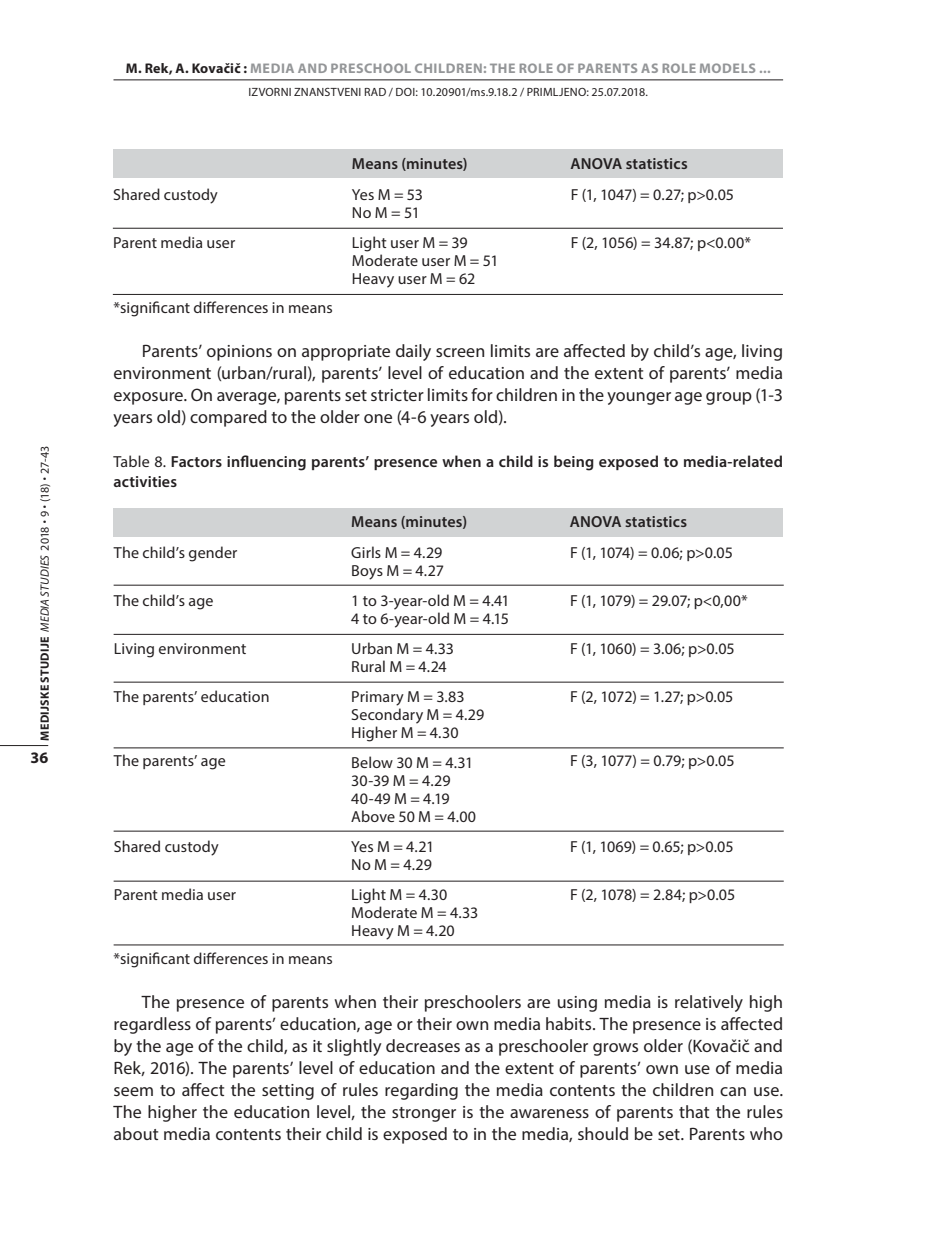
<style>
.page{position:relative;width:925px;height:1236px;background:#fff}
.page>*{position:absolute;margin:0;border:0;box-sizing:border-box;transform-origin:0 0}
.t1{font:18px/22px "Myriad Pro";letter-spacing:.005em;color:#231f20;text-align:justify}
.t2{font:16px/18px "Myriad Pro";letter-spacing:.005em;color:#231f20}
.t3{font:600 16px/20px "Myriad Pro";letter-spacing:.01em;color:#231f20}
.t4{font:16px "Myriad Pro";letter-spacing:-.015em;color:#231f20}
.t5{font:700 16px "Myriad Pro";color:#231f20}
.t6{font:700 14px "Myriad Pro";letter-spacing:.04em;color:#949698}
.t7{font:700 14px "Myriad Pro";letter-spacing:.02em;color:#231f20}
.t8{font:12px "Myriad Pro";letter-spacing:.015em;color:#231f20}
.t9{font:700 12px "Myriad Pro";letter-spacing:.025em;color:#231f20}
.s1{font-weight:400;font-style:italic}
.s2{font-weight:400}
.s3{color:#949698}
</style>
<div class="page">
<hr style="left:113px;top:79px;width:669px;height:1px;background:#231f20">
<hr style="left:0;top:745px;width:48px;height:1px;background:#231f20">
<div style="left:113px;top:150px;width:669px;height:28px;background:#d1d3d4"></div>
<div style="left:113px;top:508px;width:669px;height:28px;background:#d1d3d4"></div>
<hr style="left:113px;top:228px;width:669px;height:1px;background:#231f20">
<hr style="left:113px;top:294px;width:669px;height:1px;background:#231f20">
<hr style="left:114px;top:585px;width:669px;height:1px;background:#231f20">
<hr style="left:114px;top:634px;width:669px;height:1px;background:#231f20">
<hr style="left:114px;top:682px;width:669px;height:1px;background:#231f20">
<hr style="left:114px;top:747px;width:669px;height:1px;background:#231f20">
<hr style="left:114px;top:831px;width:669px;height:1px;background:#231f20">
<hr style="left:114px;top:881px;width:669px;height:1px;background:#231f20">
<hr style="left:114px;top:944px;width:669px;height:1px;background:#231f20">
<p class="t9" style="left:37px;top:741px;width:296px;rotate:-90deg">MEDIJSKE STUDIJE <span class="s1">MEDIA STUDIES</span> <span class="s2">2018</span> <sup>.</sup> <span class="s2">9</span> <sup>.</sup> <span class="s2">(18)</span> <sup>.</sup> <span class="s2">27-43</span></p>
<p class="t5" style="left:30px;top:747px;width:19px">36</p>
<p class="t7" style="left:126px;top:59px;width:146px">M. REK, A. KOVAČIČ : <span class="s3">MEDIA</span></p>
<p class="t6" style="left:298px;top:59px;width:158px">AND PRESCHOOL CHILDRE</p>
<p class="t6" style="left:473px;top:59px;width:122px">N: THE ROLE OF PARE</p>
<p class="t6" style="left:612px;top:59px;width:160px">NTS AS ROLE MODELS ...</p>
<p class="t8" style="left:248px;top:84px;width:401px">IZVORNI ZNANSTVENI RAD / DOI: 10.20901/ms.9.18.2 / PRIMLJENO: 25.07.2018.</p>
<p class="t2" style="left:113px;top:185px;width:106px">Shared custody</p>
<p class="t2" style="left:113px;top:233px;width:124px">Parent media user</p>
<p class="t3" style="left:352px;top:153px;width:117px">Means (minutes)</p>
<p class="t3" style="left:570px;top:153px;width:12px">ANO</p>
<p class="t3" style="left:602px;top:153px;width:86px">VA statistics</p>
<p class="t2" style="left:352px;top:185px;width:73px">Yes M = 53<br>No M = 51</p>
<p class="t2" style="left:352px;top:233px;width:148px">Light user M = 39<br>Moderate user M = 51<br>Heavy user M = 62</p>
<p class="t2" style="left:570px;top:185px;width:165px">F (1, 1047) = 0.27; p&gt;0.05</p>
<p class="t2" style="left:570px;top:233px;width:182px">F (2, 1056) = 34.87; p&lt;0.00*</p>
<p class="t2" style="left:113px;top:298px;width:221px">*significant differences in means</p>
<p class="t1" style="left:113px;top:339px;width:670px;text-indent:28px">Parents’ opinions on appropriate daily screen limits are affected by child’s age, living environment (urban/rural), parents’ level of education and the extent of parents’ media exposure. On average, parents set stricter limits for children in the younger age group (1-3 years old) compared to the older one (4-6 years old).</p>
<p class="t3" style="left:113px;top:451px;width:670px"><span class="s2">Table 8.</span> Factors influencing parents’ presence when a child is being exposed to media-related activities</p>
<p class="t2" style="left:114px;top:544px;width:125px">The child’s gender</p>
<p class="t2" style="left:114px;top:592px;width:101px">The child’s age</p>
<p class="t2" style="left:114px;top:640px;width:134px">Living environment</p>
<p class="t2" style="left:114px;top:688px;width:157px">The parents’ education</p>
<p class="t2" style="left:114px;top:752px;width:113px">The parents’ age</p>
<p class="t2" style="left:114px;top:838px;width:106px">Shared custody</p>
<p class="t2" style="left:114px;top:886px;width:124px">Parent media user</p>
<p class="t3" style="left:351px;top:512px;width:117px">Means (minutes)</p>
<p class="t3" style="left:569px;top:512px;width:12px">ANO</p>
<p class="t3" style="left:602px;top:512px;width:86px">VA statistics</p>
<p class="t2" style="left:351px;top:544px;width:94px">Girls M = 4.29<br>Boys M = 4.27</p>
<p class="t2" style="left:351px;top:592px;width:160px">1 to 3-year-old M = 4.41<br>4 to 6-year-old M = 4.15</p>
<p class="t2" style="left:351px;top:640px;width:104px">Urban M = 4.33<br>Rural M = 4.24</p>
<p class="t2" style="left:351px;top:688px;width:134px">Primary M = 3.83<br>Secondary M = 4.29<br>Higher M = 4.30</p>
<p class="t2" style="left:351px;top:754px;width:126px">Below 30 M = 4.31<br>30-39 M = 4.29<br>40-49 M = 4.19<br>Above 50 M = 4.00</p>
<p class="t2" style="left:351px;top:838px;width:84px">Yes M = 4.21<br>No M = 4.29</p>
<p class="t2" style="left:351px;top:886px;width:128px">Light M = 4.30<br>Moderate M = 4.33<br>Heavy M = 4.20</p>
<p class="t2" style="left:569px;top:544px;width:164px">F (1, 1074) = 0.06; p&gt;0.05</p>
<p class="t4" style="left:569px;top:591px;width:179px">F (1, 1079) = 29.07; p&lt;0,00*</p>
<p class="t2" style="left:569px;top:640px;width:166px">F (1, 1060) = 3.06; p&gt;0.05</p>
<p class="t2" style="left:569px;top:688px;width:165px">F (2, 1072) = 1.27; p&gt;0.05</p>
<p class="t2" style="left:569px;top:752px;width:166px">F (3, 1077) = 0.79; p&gt;0.05</p>
<p class="t2" style="left:569px;top:838px;width:165px">F (1, 1069) = 0.65; p&gt;0.05</p>
<p class="t2" style="left:569px;top:886px;width:167px">F (2, 1078) = 2.84; p&gt;0.05</p>
<p class="t2" style="left:113px;top:950px;width:221px">*significant differences in means</p>
<p class="t1" style="left:113px;top:991px;width:671px;text-indent:28px">The presence of parents when their preschoolers are using media is relatively high regardless of parents’ education, age or their own media habits. The presence is affected by the age of the child, as it slightly decreases as a preschooler grows older (Kovačič and Rek, 2016). The parents’ level of education and the extent of parents’ own use of media seem to affect the setting of rules regarding the media contents the children can use.<br>The higher the education level, the stronger is the awareness of parents that the rules about media contents their child is exposed to in the media, should be set. Parents who</p>
</div>
